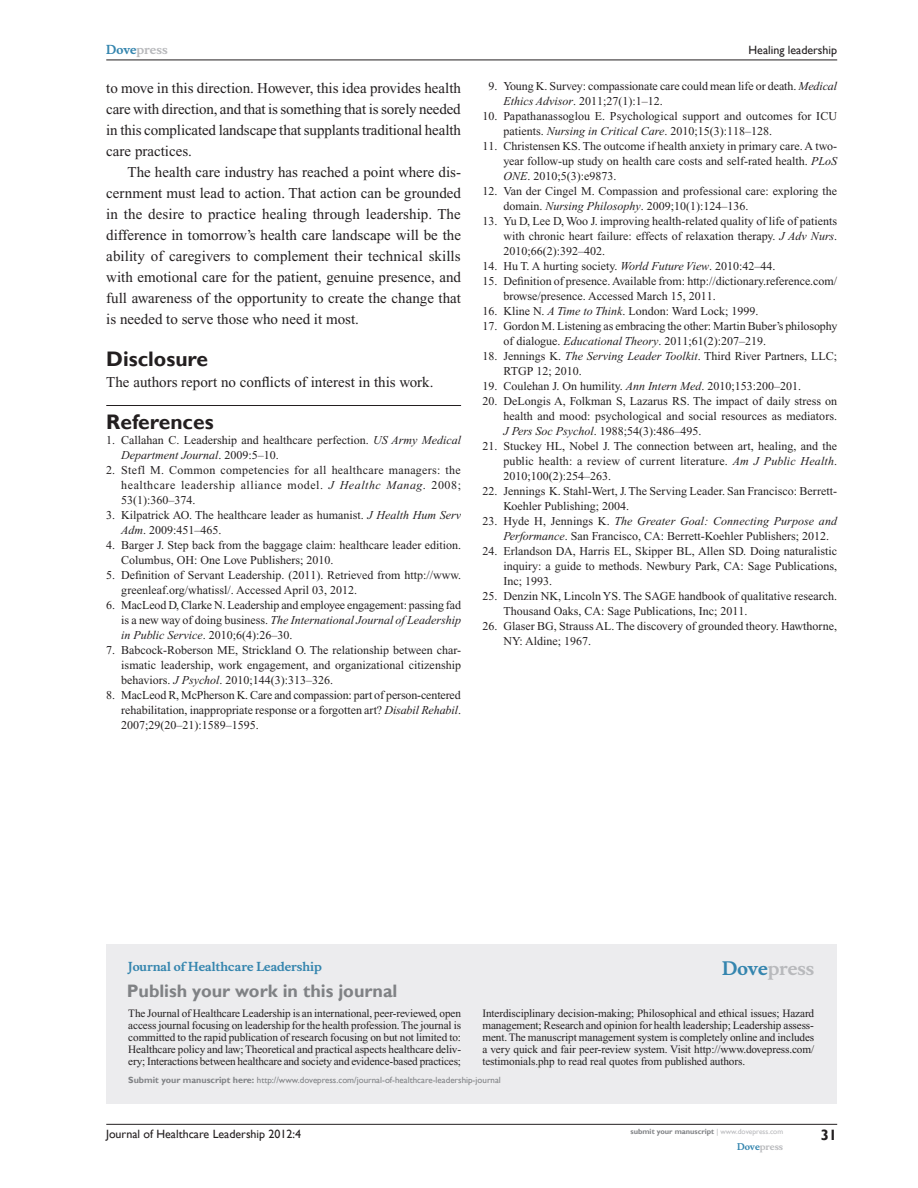
<style>
.page{position:relative;width:918px;height:1188px;background:#fff}
.page>*{position:absolute;margin:0;border:0;box-sizing:border-box;transform-origin:0 0}
.t1{font:700 21px "Gill Sans";color:#231f20}
.t2{font:700 18px "Gill Sans";color:#808285}
.t3{font:700 18px "Musee";color:#b8b9bc}
.t4{font:15px/21px "Times New Roman";color:#231f20;text-align:justify}
.t5{font:700 15px "Gill Sans";color:#231f20}
.t6{font:12px/15px "Times New Roman";color:#231f20}
.t7{font:12px "Gill Sans";color:#231f20}
.t8{font:700 12px "Musee";color:#3485ae}
.t9{font:700 12px "Musee";color:#b8b9bc}
.t10{font:11.25px/12px "Times New Roman";letter-spacing:-.015em;color:#231f20;text-align:justify}
.t11{font:9px "Gill Sans";color:#808285}
.t12{font:700 9px "Musee";color:#b8b9bc}
.t13{font:700 7.5px "Gill Sans";color:#808285}
.s1{color:#3485ae}
.s2{font-style:italic}
.s3{font-weight:700}
.s4{font-weight:400;color:#b8b9bc}
</style>
<div class="page">
<div style="left:106px;top:944px;width:731px;height:159px;background:#ececee"></div>
<hr style="left:106px;top:405px;width:355px;height:1px;background:#231f20">
<hr style="left:106px;top:1124px;width:731px;height:1px;background:#231f20">
<hr style="left:106px;top:60px;width:731px;height:1px;background:#231f20">
<p class="t9" style="left:106px;top:43px;width:63px"><span class="s1">Dove</span>press</p>
<p class="t4" style="left:106px;top:77px;width:356px">to move in this direction. However, this idea provides health care with direction, and that is something that is sorely needed in this complicated landscape that supplants traditional health care practices.</p>
<p class="t4" style="left:106px;top:161px;width:356px;text-indent:21px">The health care industry has reached a point where dis&shy;cernment must lead to action. That action can be grounded in the desire to practice healing through leadership. The difference in tomorrow’s health care landscape will be the ability of caregivers to complement their technical skills with emotional care for the patient, genuine presence, and full awareness of the opportunity to create the change that is needed to serve those who need it most.</p>
<h1 class="t1" style="left:106px;top:346px;width:103px">Disclosure</h1>
<p class="t4" style="left:106px;top:371px;width:329px">The authors report no conflicts of interest in this work.</p>
<h1 class="t1" style="left:106px;top:409px;width:109px">References</h1>
<p class="t6" style="left:121px;top:432px;width:341px;text-indent:-15px">1. Callahan C. Leadership and healthcare perfection. <span class="s2">US Army Medical<br>Department Journal</span>. 2009:5–10.</p>
<p class="t6" style="left:121px;top:462px;width:341px;text-align:justify;text-indent:-15px">2. Stefl M. Common competencies for all healthcare managers: the healthcare leadership alliance model. <span class="s2">J Healthc Manag</span>. 2008; 53(1):360–374.</p>
<p class="t6" style="left:121px;top:507px;width:341px;text-indent:-15px">3. Kilpatrick AO. The healthcare leader as humanist. <span class="s2">J Health Hum Serv<br>Adm</span>. 2009:451–465.</p>
<p class="t6" style="left:121px;top:537px;width:341px;text-indent:-15px">4. Barger J. Step back from the baggage claim: healthcare leader edition.<br>Columbus, OH: One Love Publishers; 2010.</p>
<p class="t6" style="left:121px;top:567px;width:341px;text-indent:-15px">5. Definition of Servant Leadership. (2011). Retrieved from http://www. greenleaf.org/whatissl/. Accessed April 03, 2012.</p>
<p class="t6" style="left:121px;top:597px;width:341px;text-align:justify;text-indent:-15px">6. MacLeod D, Clarke N. Leadership and employee engagement: passing fad is a new way of doing business. <span class="s2">The International Journal of Leadership in Public Service</span>. 2010;6(4):26–30.</p>
<p class="t6" style="left:121px;top:642px;width:341px;text-align:justify;text-indent:-15px">7. Babcock-Roberson ME, Strickland O. The relationship between char&shy;ismatic leadership, work engagement, and organizational citizenship behaviors. <span class="s2">J Psychol</span>. 2010;144(3):313–326.</p>
<p class="t6" style="left:121px;top:687px;width:341px;text-align:justify;text-indent:-15px">8. MacLeod R, McPherson K. Care and compassion: part of person-centered rehabilitation, inappropriate response or a forgotten art? <span class="s2">Disabil Rehabil</span>.<br>2007;29(20–21):1589–1595.</p>
<p class="t7" style="left:749px;top:43px;width:90px">Healing leadership</p>
<p class="t6" style="left:503px;top:79px;width:335px;text-indent:-15px">9. Young K. Survey: compassionate care could mean life or death. <span class="s2">Medical<br>Ethics Advisor</span>. 2011;27(1):1–12.</p>
<p class="t6" style="left:503px;top:109px;width:335px;text-indent:-21px">10. Papathanassoglou E. Psychological support and outcomes for ICU patients. <span class="s2">Nursing in Critical Care</span>. 2010;15(3):118–128.</p>
<p class="t6" style="left:503px;top:139px;width:335px;text-align:justify;text-indent:-21px">11. Christensen KS. The outcome if health anxiety in primary care. A two&shy;year follow-up study on health care costs and self-rated health. <span class="s2">PLoS ONE</span>. 2010;5(3):e9873.</p>
<p class="t6" style="left:503px;top:184px;width:335px;text-indent:-21px">12. Van der Cingel M. Compassion and professional care: exploring the domain. <span class="s2">Nursing Philosophy</span>. 2009;10(1):124–136.</p>
<p class="t6" style="left:503px;top:214px;width:335px;text-align:justify;text-indent:-21px">13. Yu D, Lee D, Woo J. improving health-related quality of life of patients with chronic heart failure: effects of relaxation therapy. <span class="s2">J Adv Nurs</span>.<br>2010;66(2):392–402.</p>
<p class="t6" style="left:482px;top:259px;width:295px">14. Hu T. A hurting society. <span class="s2">World Future View</span>. 2010:42–44.</p>
<p class="t6" style="left:503px;top:274px;width:335px;text-indent:-21px">15. Definition of presence. Available from: http://dictionary.reference.com/ browse/presence. Accessed March 15, 2011.</p>
<p class="t6" style="left:482px;top:304px;width:278px">16. Kline N. <span class="s2">A Time to Think</span>. London: Ward Lock; 1999.</p>
<p class="t6" style="left:503px;top:319px;width:336px;text-indent:-21px">17. Gordon M. Listening as embracing the other: Martin Buber’s philosophy of dialogue. <span class="s2">Educational Theory</span>. 2011;61(2):207–219.</p>
<p class="t6" style="left:503px;top:349px;width:335px;text-indent:-21px">18. Jennings K. <span class="s2">The Serving Leader Toolkit</span>. Third River Partners, LLC;<br>RTGP 12; 2010.</p>
<p class="t6" style="left:482px;top:379px;width:320px">19. Coulehan J. On humility. <span class="s2">Ann Intern Med</span>. 2010;153:200–201.</p>
<p class="t6" style="left:503px;top:394px;width:335px;text-align:justify;text-indent:-21px">20. DeLongis A, Folkman S, Lazarus RS. The impact of daily stress on health and mood: psychological and social resources as mediators.<br><span class="s2">J Pers Soc Psychol</span>. 1988;54(3):486–495.</p>
<p class="t6" style="left:503px;top:439px;width:335px;text-align:justify;text-indent:-21px">21. Stuckey HL, Nobel J. The connection between art, healing, and the public health: a review of current literature. <span class="s2">Am J Public Health</span>.<br>2010;100(2):254–263.</p>
<p class="t6" style="left:503px;top:484px;width:335px;text-indent:-21px">22. Jennings K. Stahl-Wert, J. The Serving Leader. San Francisco: Berrett-<br>Koehler Publishing; 2004.</p>
<p class="t6" style="left:503px;top:514px;width:335px;text-indent:-21px">23. Hyde H, Jennings K. <span class="s2">The Greater Goal: Connecting Purpose and<br>Performance</span>. San Francisco, CA: Berrett-Koehler Publishers; 2012.</p>
<p class="t6" style="left:503px;top:544px;width:335px;text-align:justify;text-indent:-21px">24. Erlandson DA, Harris EL, Skipper BL, Allen SD. Doing naturalistic inquiry: a guide to methods. Newbury Park, CA: Sage Publications, Inc; 1993.</p>
<p class="t6" style="left:503px;top:589px;width:335px;text-indent:-21px">25. Denzin NK, Lincoln YS. The SAGE handbook of qualitative research.<br>Thousand Oaks, CA: Sage Publications, Inc; 2011.</p>
<p class="t6" style="left:503px;top:619px;width:335px;text-indent:-21px">26. Glaser BG, Strauss AL. The discovery of grounded theory. Hawthorne,<br>NY: Aldine; 1967.</p>
<p class="t8" style="left:128px;top:959px;width:195px">Journal of Healthcare Leadership</p>
<h2 class="t2" style="left:127px;top:980px;width:272px">Publish your work in this journal</h2>
<h2 class="t3" style="left:722px;top:958px;width:94px"><span class="s1">Dove</span>press</h2>
<p class="t10" style="left:128px;top:1007px;width:334px">The Journal of Healthcare Leadership is an international, peer-reviewed, open access journal focusing on leadership for the health profession. The journal is committed to the rapid publication of research focusing on but not limited to:<br>Healthcare policy and law; Theoretical and practical aspects healthcare deliv&shy;ery; Interactions between healthcare and society and evidence-based practices;</p>
<p class="t10" style="left:482px;top:1007px;width:333px">Interdisciplinary decision-making; Philosophical and ethical issues; Hazard management; Research and opinion for health leadership; Leadership assess&shy;ment. The manuscript management system is completely online and includes a very quick and fair peer-review system. Visit http://www.dovepress.com/ testimonials.php to read real quotes from published authors.</p>
<p class="t11" style="left:128px;top:1075px;width:374px"><span class="s3">Submit your manuscript here:</span> http://www.dovepress.com/journal-of-healthcare-leadership-journal</p>
<p class="t7" style="left:106px;top:1127px;width:196px">Journal of Healthcare Leadership 2012:4</p>
<p class="t13" style="left:631px;top:1127px;width:154px">submit your manuscript <span class="s4">| www.dovepress.com</span></p>
<p class="t12" style="left:737px;top:1141px;width:48px"><span class="s1">Dove</span>press</p>
<p class="t5" style="left:821px;top:1126px;width:18px">31</p>
</div>
